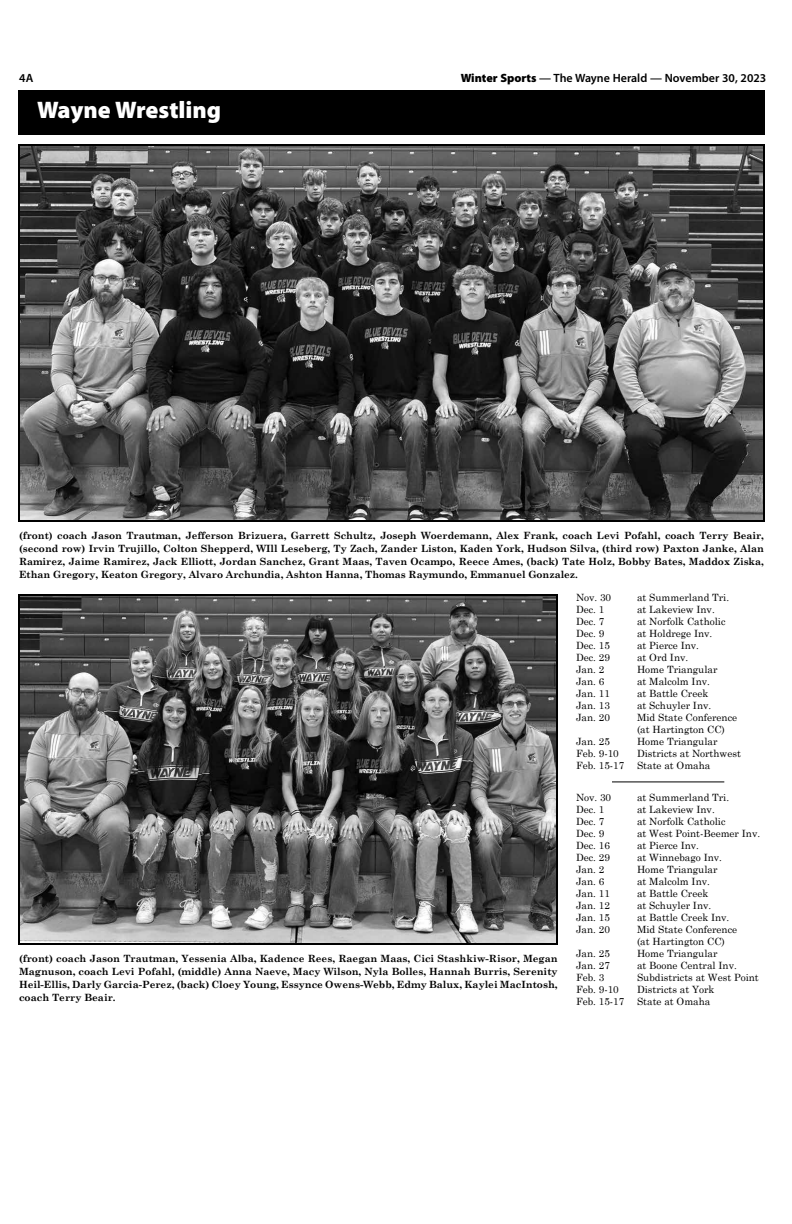
<style>
.page{position:relative;width:792px;height:1224px;background:#fff}
.page>*{position:absolute;margin:0;border:0;box-sizing:border-box;transform-origin:0 0}
.t1{font:900 24px "Myriad Pro";color:#fff}
.t2{font:600 12px "Myriad Pro";color:#000}
.t3{font:700 10px/13px "Century Schoolbook";color:#000;text-align:justify}
.t4{font:10px/12px "Century Schoolbook";color:#000}
.s1{font-weight:900}
</style>
<div class="page">
<div style="left:18px;top:90px;width:747px;height:45px;background:#000"></div>
<img style="left:21px;top:147px;width:741px;height:372px">
<div style="left:18px;top:144px;width:747px;height:378px;border:2px solid #000"></div>
<img style="left:21px;top:597px;width:534px;height:345px">
<div style="left:18px;top:594px;width:540px;height:351px;border:2px solid #000"></div>
<hr style="left:612px;top:781px;width:112px;height:1px;background:#000">
<p class="t2" style="left:19px;top:70px;width:16px">4A</p>
<p class="t2" style="left:461px;top:70px;width:307px"><span class="s1">Winter Sports</span> — The Wayne Herald — November 30, 2023</p>
<h1 class="t1" style="left:37px;top:94px;width:186px">Wayne Wrestling</h1>
<p class="t3" style="left:19px;top:529px;width:747px">(front) coach Jason Trautman, Jefferson Brizuera, Garrett Schultz, Joseph Woerdemann, Alex Frank, coach Levi Pofahl, coach Terry Beair, (second row) Irvin Trujillo, Colton Shepperd, WIll Leseberg, Ty Zach, Zander Liston, Kaden York, Hudson Silva, (third row) Paxton Janke, Alan Ramirez, Jaime Ramirez, Jack Elliott, Jordan Sanchez, Grant Maas, Taven Ocampo, Reece Ames, (back) Tate Holz, Bobby Bates, Maddox Ziska, Ethan Gregory, Keaton Gregory, Alvaro Archundia, Ashton Hanna, Thomas Raymundo, Emmanuel Gonzalez.</p>
<p class="t3" style="left:19px;top:952px;width:540px">(front) coach Jason Trautman, Yessenia Alba, Kadence Rees, Raegan Maas, Cici Stashkiw-Risor, Megan Magnuson, coach Levi Pofahl, (middle) Anna Naeve, Macy Wilson, Nyla Bolles, Hannah Burris, Serenity Heil-Ellis, Darly Garcia-Perez, (back) Cloey Young, Essynce Owens-Webb, Edmy Balux, Kaylei MacIntosh, coach Terry Beair.</p>
<p class="t4" style="left:576px;top:592px;width:37px">Nov. 30</p>
<p class="t4" style="left:637px;top:592px;width:94px">at Summerland Tri.</p>
<p class="t4" style="left:576px;top:604px;width:30px">Dec. 1</p>
<p class="t4" style="left:637px;top:604px;width:79px">at Lakeview Inv.</p>
<p class="t4" style="left:576px;top:616px;width:30px">Dec. 7</p>
<p class="t4" style="left:637px;top:616px;width:90px">at Norfolk Catholic</p>
<p class="t4" style="left:576px;top:628px;width:30px">Dec. 9</p>
<p class="t4" style="left:637px;top:628px;width:77px">at Holdrege Inv.</p>
<p class="t4" style="left:576px;top:640px;width:35px">Dec. 15</p>
<p class="t4" style="left:637px;top:640px;width:64px">at Pierce Inv.</p>
<p class="t4" style="left:576px;top:652px;width:35px">Dec. 29</p>
<p class="t4" style="left:637px;top:652px;width:53px">at Ord Inv.</p>
<p class="t4" style="left:576px;top:664px;width:30px">Jan. 2</p>
<p class="t4" style="left:637px;top:664px;width:82px">Home Triangular</p>
<p class="t4" style="left:576px;top:676px;width:30px">Jan. 6</p>
<p class="t4" style="left:637px;top:676px;width:74px">at Malcolm Inv.</p>
<p class="t4" style="left:576px;top:688px;width:35px">Jan. 11</p>
<p class="t4" style="left:637px;top:688px;width:73px">at Battle Creek</p>
<p class="t4" style="left:576px;top:700px;width:35px">Jan. 13</p>
<p class="t4" style="left:637px;top:700px;width:76px">at Schuyler Inv.</p>
<p class="t4" style="left:576px;top:712px;width:35px">Jan. 20</p>
<p class="t4" style="left:637px;top:712px;width:102px">Mid State Conference (at Hartington CC)</p>
<p class="t4" style="left:576px;top:736px;width:35px">Jan. 25</p>
<p class="t4" style="left:637px;top:736px;width:82px">Home Triangular</p>
<p class="t4" style="left:576px;top:748px;width:44px">Feb. 9-10</p>
<p class="t4" style="left:637px;top:748px;width:105px">Districts at Northwest</p>
<p class="t4" style="left:576px;top:760px;width:50px">Feb. 15-17</p>
<p class="t4" style="left:637px;top:760px;width:75px">State at Omaha</p>
<p class="t4" style="left:576px;top:791px;width:37px">Nov. 30</p>
<p class="t4" style="left:637px;top:791px;width:94px">at Summerland Tri.</p>
<p class="t4" style="left:576px;top:803px;width:30px">Dec. 1</p>
<p class="t4" style="left:637px;top:803px;width:79px">at Lakeview Inv.</p>
<p class="t4" style="left:576px;top:815px;width:30px">Dec. 7</p>
<p class="t4" style="left:637px;top:815px;width:90px">at Norfolk Catholic</p>
<p class="t4" style="left:576px;top:827px;width:30px">Dec. 9</p>
<p class="t4" style="left:637px;top:827px;width:125px">at West Point-Beemer Inv.</p>
<p class="t4" style="left:576px;top:839px;width:35px">Dec. 16</p>
<p class="t4" style="left:637px;top:839px;width:64px">at Pierce Inv.</p>
<p class="t4" style="left:576px;top:851px;width:35px">Dec. 29</p>
<p class="t4" style="left:637px;top:851px;width:87px">at Winnebago Inv.</p>
<p class="t4" style="left:576px;top:863px;width:30px">Jan. 2</p>
<p class="t4" style="left:637px;top:863px;width:82px">Home Triangular</p>
<p class="t4" style="left:576px;top:875px;width:30px">Jan. 6</p>
<p class="t4" style="left:637px;top:875px;width:74px">at Malcolm Inv.</p>
<p class="t4" style="left:576px;top:887px;width:35px">Jan. 11</p>
<p class="t4" style="left:637px;top:887px;width:73px">at Battle Creek</p>
<p class="t4" style="left:576px;top:899px;width:35px">Jan. 12</p>
<p class="t4" style="left:637px;top:899px;width:76px">at Schuyler Inv.</p>
<p class="t4" style="left:576px;top:911px;width:35px">Jan. 15</p>
<p class="t4" style="left:637px;top:911px;width:94px">at Battle Creek Inv.</p>
<p class="t4" style="left:576px;top:923px;width:35px">Jan. 20</p>
<p class="t4" style="left:637px;top:923px;width:102px">Mid State Conference (at Hartington CC)</p>
<p class="t4" style="left:576px;top:947px;width:35px">Jan. 25</p>
<p class="t4" style="left:637px;top:947px;width:82px">Home Triangular</p>
<p class="t4" style="left:576px;top:959px;width:35px">Jan. 27</p>
<p class="t4" style="left:637px;top:959px;width:101px">at Boone Central Inv.</p>
<p class="t4" style="left:576px;top:971px;width:30px">Feb. 3</p>
<p class="t4" style="left:637px;top:971px;width:123px">Subdistricts at West Point</p>
<p class="t4" style="left:576px;top:983px;width:44px">Feb. 9-10</p>
<p class="t4" style="left:637px;top:983px;width:79px">Districts at York</p>
<p class="t4" style="left:576px;top:995px;width:50px">Feb. 15-17</p>
<p class="t4" style="left:637px;top:995px;width:75px">State at Omaha</p>
</div>
